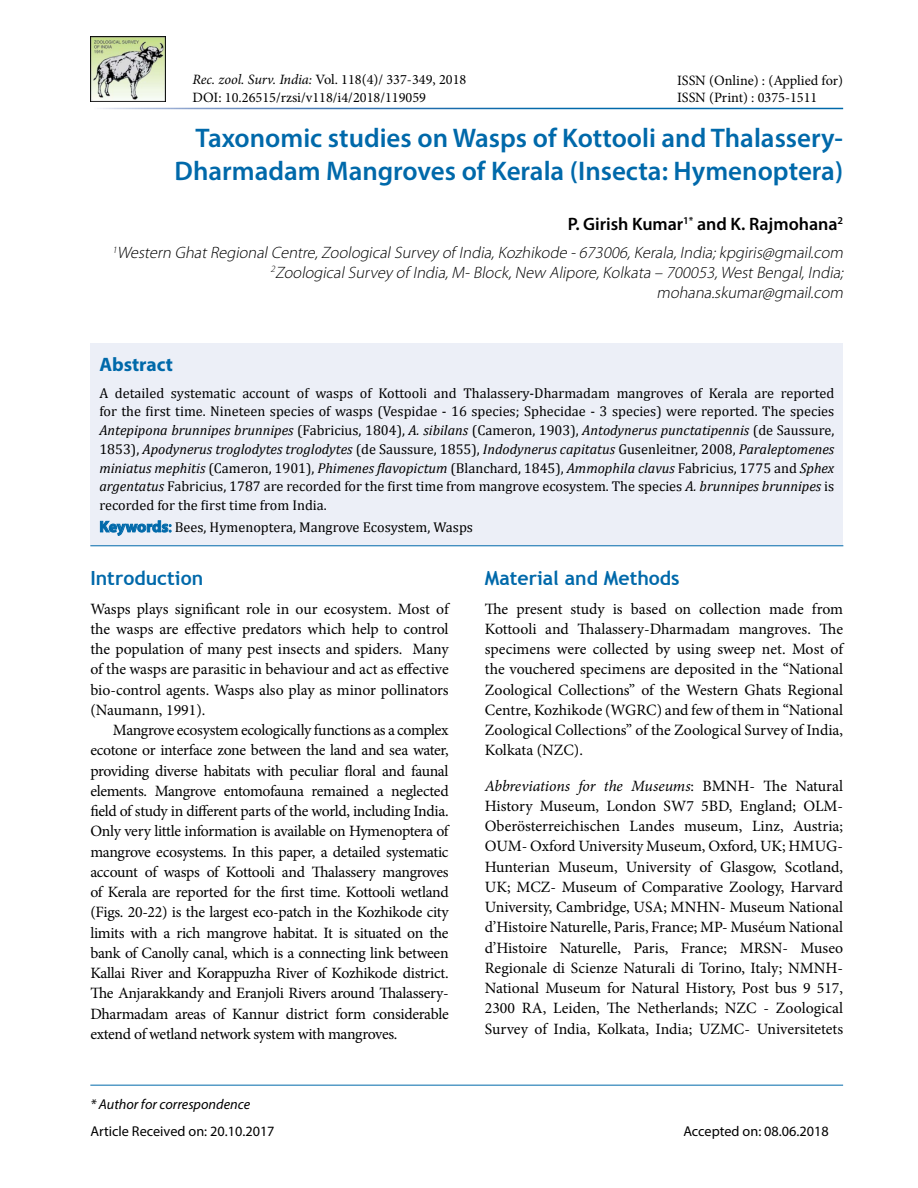
<style>
.page{position:relative;width:918px;height:1188px;background:#fff}
.page>*{position:absolute;margin:0;border:0;box-sizing:border-box;transform-origin:0 0}
.t1{font:600 27px/33px "Myriad Pro";color:#0069aa;text-align:right}
.t2{font:700 19.5px "Trebuchet MS";color:#0069aa}
.t3{font:700 19.5px "Myriad Pro";color:#0069aa}
.t4{font:600 18px "Myriad Pro";color:#000}
.t5{font:italic 300 16.5px/19.8px "Myriad Pro";color:#000;text-align:right}
.t6{font:15.75px/20.2px "Minion Pro";letter-spacing:-.005em;color:#000;text-align:justify}
.t7{font:14.25px/18.8px "Cambria";color:#000;text-align:justify}
.t8{font:14.25px/17.1px "Minion Pro";color:#000}
.t9{font:14.25px "Myriad Pro";color:#000}
.t10{font:italic 14.25px "Myriad Pro";color:#000}
.s1{font-style:italic}
.s2{font-family:"Myriad Pro";font-weight:700;font-size:15.75px;color:#0069aa}
.s3{font-family:"Myriad Pro";font-size:15.75px;color:#0069aa}
</style>
<div class="page">
<hr style="left:90px;top:1085px;width:753px;height:1px;background:#0069aa">
<img style="left:90px;top:36px;width:76px;height:65px">
<div style="left:90px;top:343px;width:753px;height:202px;background:#eceff7"></div>
<hr style="left:90px;top:545px;width:753px;height:1px;background:#0069aa">
<svg style="left:100px;top:521px;width:71px;height:15px"></svg>
<p class="t8" style="left:192px;top:71px;width:276px"><span class="s1">Rec. zool. Surv. India:</span> Vol. 118(4)/ 337-349, 2018<br>DOI: 10.26515/rzsi/v118/i4/2018/119059</p>
<p class="t8" style="left:677px;top:72px;width:167px">ISSN (Online) : (Applied for)<br>ISSN (Print) : 0375-1511</p>
<h1 class="t1" style="left:175px;top:121px;width:670px">Taxonomic studies on Wasps of Kottooli and Thalassery-<br>Dharmadam Mangroves of Kerala (Insecta: Hymenoptera)</h1>
<p class="t4" style="left:568px;top:212px;width:277px">P. Girish Kumar<sup>1*</sup> and K. Rajmohana<sup>2</sup></p>
<p class="t5" style="left:112px;top:243px;width:736px"><sup>1</sup>Western GhatRegionalCentre,ZoologicalSurvey of India,Kozhikode -673006,Kerala,India;kpgiris@gmail.com<br><sup>2</sup>ZoologicalSurvey of India,M-Block,New Alipore,Kolkata – 700053,WestBengal,India; mohana.skumar@gmail.com</p>
<p class="t3" style="left:99px;top:352px;width:75px">Abstract</p>
<p class="t7" style="left:99px;top:383px;width:737px">A detailed systematic account of wasps of Kottooli and Thalassery-Dharmadam mangroves of Kerala are reported for the first time. Nineteen species of wasps (Vespidae - 16 species; Sphecidae - 3 species) were reported. The species <span class="s1">Antepipona brunnipes brunnipes</span> (Fabricius, 1804), <span class="s1">A. sibilans</span> (Cameron, 1903), <span class="s1">Antodynerus punctatipennis</span> (de Saussure, 1853), <span class="s1">Apodynerus troglodytes troglodytes</span> (de Saussure, 1855), <span class="s1">Indodynerus capitatus</span> Gusenleitner, 2008, <span class="s1">Paraleptomenes miniatus mephitis</span> (Cameron, 1901), <span class="s1">Phimenes flavopictum</span> (Blanchard, 1845), <span class="s1">Ammophila clavus</span> Fabricius, 1775 and <span class="s1">Sphex argentatus</span> Fabricius, 1787 are recorded for the first time from mangrove ecosystem. The species <span class="s1">A. brunnipes brunnipes</span> is recorded for the first time from India.</p>
<p class="t7" style="left:99px;top:518px;width:375px"><span class="s2">Keywords</span><span class="s3">:</span> Bees, Hymenoptera, Mangrove Ecosystem, Wasps</p>
<p class="t2" style="left:90px;top:566px;width:114px">Introduction</p>
<p class="t6" style="left:90px;top:599px;width:360px">Wasps plays significant role in our ecosystem. Most of the wasps are effective predators which help to control the population of many pest insects and spiders. Many of the wasps are parasitic in behaviour and act as effective bio-control agents. Wasps also play as minor pollinators (Naumann, 1991).</p>
<p class="t6" style="left:90px;top:720px;width:360px;text-indent:23px">Mangrove ecosystem ecologically functions as a complex ecotone or interface zone between the land and sea water, providing diverse habitats with peculiar floral and faunal elements. Mangrove entomofauna remained a neglected field of study in different parts of the world, including India.<br>Only very little information is available on Hymenoptera of mangrove ecosystems. In this paper, a detailed systematic account of wasps of Kottooli and Thalassery mangroves of Kerala are reported for the first time. Kottooli wetland (Figs. 20-22) is the largest eco-patch in the Kozhikode city limits with a rich mangrove habitat. It is situated on the bank of Canolly canal, which is a connecting link between Kallai River and Korappuzha River of Kozhikode district.<br>The Anjarakkandy and Eranjoli Rivers around Thalassery-Dharmadam areas of Kannur district form considerable extend of wetland network system with mangroves.</p>
<p class="t2" style="left:485px;top:566px;width:196px">Material and Methods</p>
<p class="t6" style="left:485px;top:599px;width:360px">The present study is based on collection made from Kottooli and Thalassery-Dharmadam mangroves. The specimens were collected by using sweep net. Most of the vouchered specimens are deposited in the “National Zoological Collections” of the Western Ghats Regional Centre, Kozhikode (WGRC) and few of them in “National Zoological Collections” of the Zoological Survey of India, Kolkata (NZC).</p>
<p class="t6" style="left:485px;top:776px;width:360px"><span class="s1">Abbreviations for the Museums</span>: BMNH- The Natural History Museum, London SW7 5BD, England; OLM-Oberösterreichischen Landes museum, Linz, Austria; OUM- Oxford University Museum, Oxford, UK; HMUG-Hunterian Museum, University of Glasgow, Scotland, UK; MCZ- Museum of Comparative Zoology, Harvard University, Cambridge, USA; MNHN- Museum National d’Histoire Naturelle, Paris, France; MP- Muséum National d’Histoire Naturelle, Paris, France; MRSN- Museo Regionale di Scienze Naturali di Torino, Italy; NMNH-National Museum for Natural History, Post bus 9 517, 2300 RA, Leiden, The Netherlands; NZC - Zoological Survey of India, Kolkata, India; UZMC- Universitetets</p>
<p class="t10" style="left:90px;top:1095px;width:161px">* Author for correspondence</p>
<p class="t9" style="left:90px;top:1123px;width:186px">Article Received on: 20.10.2017</p>
<p class="t9" style="left:683px;top:1123px;width:147px">Accepted on: 08.06.2018</p>
</div>
